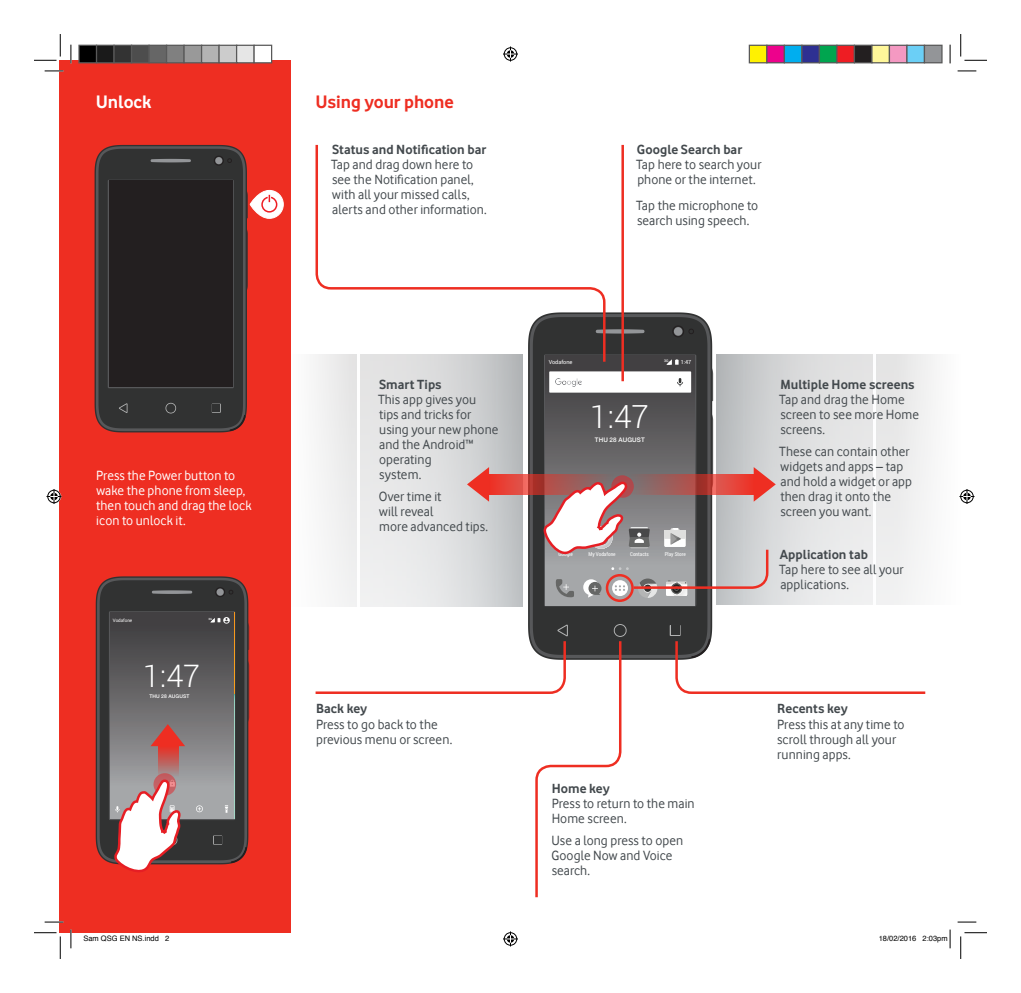
<style>
.page{position:relative;width:1021px;height:993px;background:#fff}
.page>*{position:absolute;margin:0;border:0;box-sizing:border-box;transform-origin:0 0}
.t1{font:300 31.88px "Roboto";color:#fff}
.t2{font:300 31px "Roboto";color:#fff}
.t3{font:700 18.75px "Vodafone Rg";letter-spacing:-.005em;color:#ee2e22}
.t4{font:700 18.75px "Vodafone Rg";color:#fff}
.t5{font:13.75px/15px "Vodafone Rg";letter-spacing:.005em;color:#43494d}
.t6{font:700 13.75px "Vodafone Rg";color:#43494d}
.t7{font:13.75px/15px "Vodafone Rg";letter-spacing:.005em;color:#fff}
.t8{font:7.5px "Helvetica";color:#000}
.t9{font:500 6.25px "Helvetica Neue";letter-spacing:.025em;color:#fff}
.t10{font:5.62px "Roboto";letter-spacing:-.015em;color:#fff}
.t11{font:5.38px "Roboto Condensed";color:#fff}
.t12{font:500 5px "Helvetica Neue";letter-spacing:.025em;color:#fff}
.t13{font:4.62px "Roboto";letter-spacing:-.015em;color:#fff}
.t14{font:500 3.5px "Roboto";color:#fff}
.t15{font:500 2.88px "Roboto";color:#fff}
</style>
<div class="page">
<svg style="left:529px;top:314px;width:181px;height:344px;fill:#57585a"></svg>
<div style="left:533px;top:317px;width:174px;height:337px;background:#313232"></div>
<svg style="left:606px;top:329px;width:38px;height:4px"></svg>
<svg style="left:672px;top:325px;width:21px;height:12px"></svg>
<div style="left:716px;top:354px;width:156px;height:250px;background:#e3e4e4"></div>
<div style="left:876px;top:354px;width:84px;height:250px;background:#f2f2f2"></div>
<div style="left:361px;top:354px;width:162px;height:252px;background:linear-gradient(to right,#f3f3f3,#c1c3c5)"></div>
<div style="left:291px;top:354px;width:66px;height:252px;background:linear-gradient(to right,#fff,#e9e9e9)"></div>
<div style="left:59px;top:60px;width:232px;height:872px;background:#ee2e22"></div>
<svg style="left:96px;top:146px;width:142px;height:285px"></svg>
<svg style="left:98px;top:149px;width:150px;height:281px"></svg>
<svg style="left:97px;top:577px;width:141px;height:279px"></svg>
<svg style="left:100px;top:580px;width:149px;height:292px"></svg>
<svg style="left:158px;top:745px;width:20px;height:31px"></svg>
<svg style="left:467px;top:467px;width:22px;height:34px"></svg>
<svg style="left:488px;top:474px;width:54px;height:20px"></svg>
<svg style="left:542px;top:354px;width:233px;height:252px"></svg>
<div style="left:605px;top:573px;width:28px;height:28px;border:2px solid #ee2e22;border-radius:50%"></div>
<svg style="left:249px;top:190px;width:35px;height:29px"></svg>
<svg style="left:260px;top:195px;width:18px;height:18px"></svg>
<svg style="left:669px;top:624px;width:257px;height:70px"></svg>
<svg style="left:315px;top:623px;width:311px;height:275px"></svg>
<hr style="left:621px;top:145px;width:3px;height:236px;background:#ee2e22">
<svg style="left:314px;top:144px;width:292px;height:220px"></svg>
<svg style="left:45px;top:70px;width:18px;height:2px"></svg>
<svg style="left:957px;top:70px;width:19px;height:2px"></svg>
<svg style="left:45px;top:921px;width:18px;height:1px"></svg>
<svg style="left:957px;top:921px;width:19px;height:1px"></svg>
<svg style="left:70px;top:45px;width:2px;height:18px"></svg>
<svg style="left:70px;top:929px;width:2px;height:19px"></svg>
<svg style="left:949px;top:45px;width:1px;height:18px"></svg>
<svg style="left:34px;top:34px;width:27px;height:27px"></svg>
<svg style="left:34px;top:932px;width:27px;height:26px"></svg>
<svg style="left:960px;top:34px;width:26px;height:27px"></svg>
<svg style="left:960px;top:932px;width:26px;height:26px"></svg>
<svg style="left:503px;top:46px;width:15px;height:15px"></svg>
<svg style="left:503px;top:931px;width:15px;height:15px"></svg>
<svg style="left:46px;top:489px;width:15px;height:15px"></svg>
<svg style="left:959px;top:489px;width:15px;height:15px"></svg>
<div style="left:79px;top:45px;width:17px;height:18px;background:#000"></div>
<div style="left:78px;top:45px;width:19px;height:18px;border:1px solid #595959"></div>
<div style="left:96px;top:45px;width:18px;height:18px;background:#1a1a1a"></div>
<div style="left:96px;top:45px;width:19px;height:18px;border:1px solid #595959"></div>
<div style="left:114px;top:45px;width:17px;height:18px;background:#333"></div>
<div style="left:113px;top:45px;width:19px;height:18px;border:1px solid #595959"></div>
<div style="left:131px;top:45px;width:18px;height:18px;background:#4d4d4d"></div>
<div style="left:131px;top:45px;width:19px;height:18px;border:1px solid #595959"></div>
<div style="left:149px;top:45px;width:17px;height:18px;background:#666"></div>
<div style="left:148px;top:45px;width:19px;height:18px;border:1px solid #595959"></div>
<div style="left:166px;top:45px;width:18px;height:18px;background:#808080"></div>
<div style="left:166px;top:45px;width:19px;height:18px;border:1px solid #595959"></div>
<div style="left:184px;top:45px;width:17px;height:18px;background:#999"></div>
<div style="left:183px;top:45px;width:19px;height:18px;border:1px solid #595959"></div>
<div style="left:201px;top:45px;width:18px;height:18px;background:#b3b3b3"></div>
<div style="left:201px;top:45px;width:19px;height:18px;border:1px solid #595959"></div>
<div style="left:219px;top:45px;width:17px;height:18px;background:#ccc"></div>
<div style="left:218px;top:45px;width:19px;height:18px;border:1px solid #595959"></div>
<div style="left:236px;top:45px;width:18px;height:18px;background:#e6e6e6"></div>
<div style="left:236px;top:45px;width:19px;height:18px;border:1px solid #595959"></div>
<div style="left:254px;top:45px;width:17px;height:18px;background:#fff"></div>
<div style="left:253px;top:45px;width:19px;height:18px;border:1px solid #595959"></div>
<div style="left:749px;top:45px;width:17px;height:18px;background:#fff101"></div>
<div style="left:748px;top:45px;width:19px;height:18px;border:1px solid #595959"></div>
<div style="left:766px;top:45px;width:18px;height:18px;background:#ed028c"></div>
<div style="left:766px;top:45px;width:19px;height:18px;border:1px solid #595959"></div>
<div style="left:784px;top:45px;width:17px;height:18px;background:#00aeef"></div>
<div style="left:783px;top:45px;width:19px;height:18px;border:1px solid #595959"></div>
<div style="left:801px;top:45px;width:18px;height:18px;background:#2e3092"></div>
<div style="left:801px;top:45px;width:19px;height:18px;border:1px solid #595959"></div>
<div style="left:819px;top:45px;width:17px;height:18px;background:#00a54f"></div>
<div style="left:818px;top:45px;width:19px;height:18px;border:1px solid #595959"></div>
<div style="left:836px;top:45px;width:18px;height:18px;background:#ee1d23"></div>
<div style="left:836px;top:45px;width:19px;height:18px;border:1px solid #595959"></div>
<div style="left:854px;top:45px;width:17px;height:18px;background:#231f20"></div>
<div style="left:853px;top:45px;width:19px;height:18px;border:1px solid #595959"></div>
<div style="left:871px;top:45px;width:18px;height:18px;background:#fff79a"></div>
<div style="left:871px;top:45px;width:19px;height:18px;border:1px solid #595959"></div>
<div style="left:889px;top:45px;width:17px;height:18px;background:#f499c2"></div>
<div style="left:888px;top:45px;width:19px;height:18px;border:1px solid #595959"></div>
<div style="left:906px;top:45px;width:18px;height:18px;background:#6bcff6"></div>
<div style="left:906px;top:45px;width:19px;height:18px;border:1px solid #595959"></div>
<div style="left:924px;top:45px;width:17px;height:18px;background:#939598"></div>
<div style="left:923px;top:45px;width:19px;height:18px;border:1px solid #595959"></div>
<svg style="left:949px;top:929px;width:1px;height:19px"></svg>
<p class="t4" style="left:96px;top:91px;width:57px">Unlock</p>
<p class="t3" style="left:315px;top:91px;width:140px">Using your phone</p>
<p class="t6" style="left:332px;top:141px;width:156px">Status and Notification bar</p>
<p class="t5" style="left:331px;top:157px;width:157px">Tap and drag down here to see the Notification panel, with all your missed calls, alerts and other information.</p>
<p class="t6" style="left:637px;top:141px;width:107px">Google Search bar</p>
<p class="t5" style="left:636px;top:157px;width:127px">Tap here to search your phone or the internet.</p>
<p class="t5" style="left:636px;top:197px;width:124px">Tap the microphone to search using speech.</p>
<p class="t7" style="left:96px;top:467px;width:157px">Press the Power button to wake the phone from sleep, then touch and drag the lock icon to unlock it.</p>
<p class="t13" style="left:113px;top:616px;width:21px">Vodafone</p>
<p class="t15" style="left:208px;top:616px;width:5px">3G</p>
<p class="t2" style="left:143px;top:654px;width:59px">1:47</p>
<p class="t12" style="left:149px;top:692px;width:41px">THU 28 AUGUST</p>
<p class="t6" style="left:379px;top:376px;width:64px">Smart Tips</p>
<p class="t5" style="left:378px;top:391px;width:122px">This app gives you tips and tricks for using your new phone and the Android™ operating<br>system.</p>
<p class="t5" style="left:379px;top:489px;width:111px">Over time it<br>will reveal<br>more advanced tips.</p>
<p class="t14" style="left:664px;top:358px;width:6px">3G</p>
<p class="t10" style="left:549px;top:358px;width:25px">Vodafone</p>
<p class="t10" style="left:680px;top:358px;width:12px">1:47</p>
<p class="t1" style="left:590px;top:394px;width:60px">1:47</p>
<p class="t9" style="left:595px;top:434px;width:51px">THU 28 AUGUST</p>
<p class="t11" style="left:558px;top:550px;width:16px">Google</p>
<p class="t11" style="left:588px;top:550px;width:29px">My Vodafone</p>
<p class="t11" style="left:630px;top:550px;width:20px">Contacts</p>
<p class="t11" style="left:664px;top:550px;width:23px">Play Store</p>
<p class="t6" style="left:316px;top:700px;width:53px">Back key</p>
<p class="t5" style="left:316px;top:716px;width:138px">Press to go back to the previous menu or screen.</p>
<p class="t6" style="left:551px;top:780px;width:59px">Home key</p>
<p class="t5" style="left:551px;top:795px;width:144px">Press to return to the main<br>Home screen.</p>
<p class="t5" style="left:551px;top:832px;width:133px">Use a long press to open<br>Google Now and Voice search.</p>
<p class="t6" style="left:780px;top:376px;width:136px">Multiple Home screens</p>
<p class="t5" style="left:779px;top:391px;width:141px">Tap and drag the Home screen to see more Home screens.</p>
<p class="t5" style="left:779px;top:444px;width:134px">These can contain other widgets and apps – tap and hold a widget or app then drag it onto the screen you want.</p>
<p class="t6" style="left:779px;top:546px;width:90px">Application tab</p>
<p class="t5" style="left:779px;top:561px;width:126px">Tap here to see all your applications.</p>
<p class="t6" style="left:777px;top:700px;width:72px">Recents key</p>
<p class="t5" style="left:777px;top:716px;width:129px">Press this at any time to scroll through all your running apps.</p>
<p class="t8" style="left:83px;top:932px;width:87px">Sam QSG EN NS.indd 2</p>
<p class="t8" style="left:878px;top:932px;width:70px">18/02/2016 2:03pm</p>
</div>
